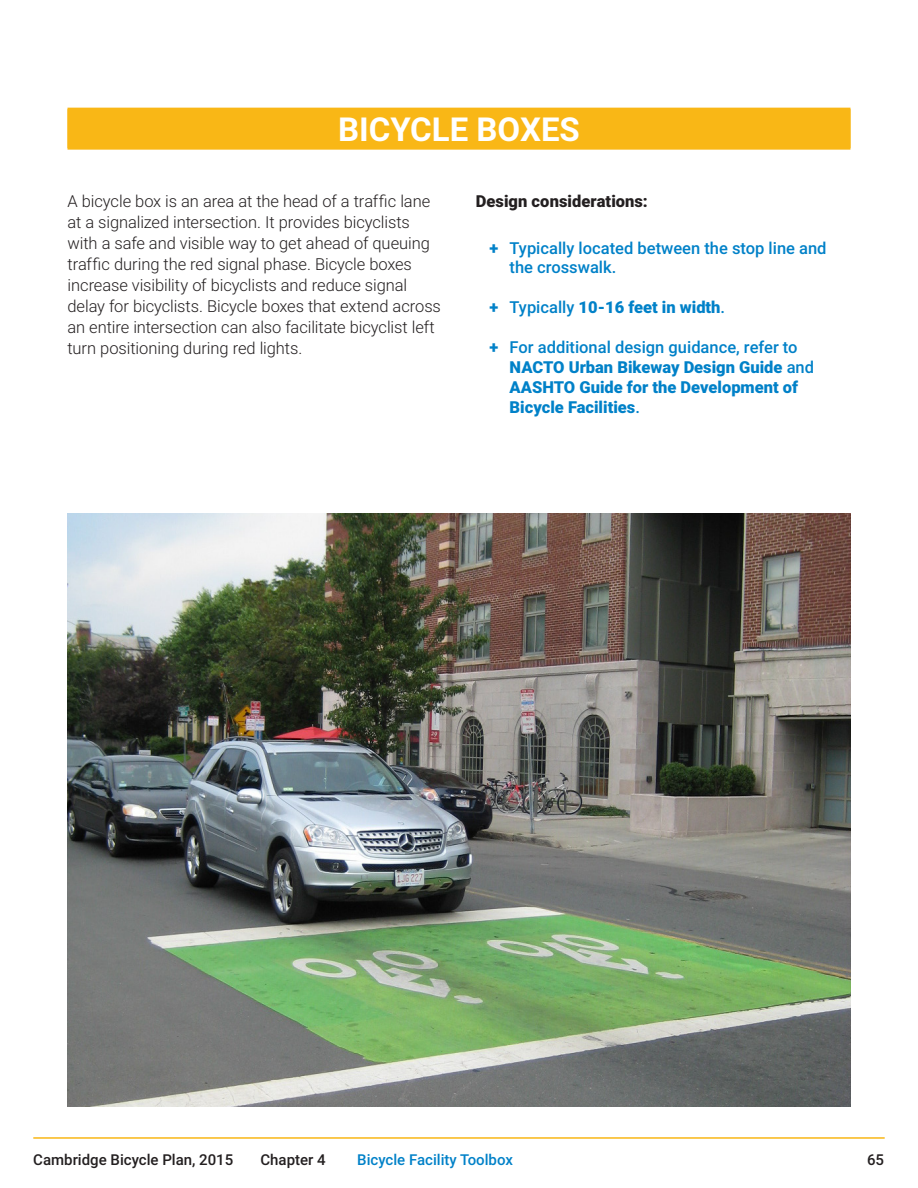
<style>
.page{position:relative;width:918px;height:1188px;background:#fff}
.page>*{position:absolute;margin:0;border:0;box-sizing:border-box;transform-origin:0 0}
.Heading_1{font:700 33px "Roboto";color:#fff}
.Body_Text{font:300 16.5px/21px "Roboto";letter-spacing:-.005em;color:#231f20}
.t1{font:900 16.5px/19.8px "Roboto";color:#0081c8}
.t2{font:500 16.5px/19.8px "Roboto";color:#0081c8}
.Body_Text-2{font:900 16.5px "Roboto";letter-spacing:.005em;color:#231f20}
.t3{font:500 15px "Roboto";color:#231f20}
.t4{font:500 15px "Roboto";color:#0081c8}
.s1{font-weight:900}
.s2{font-weight:500}
</style>
<div class="page">
<hr style="left:33px;top:1137px;width:852px;height:2px;background:#f9b716">
<img style="left:68px;top:513px;width:782px;height:594px">
<div style="left:68px;top:108px;width:782px;height:42px;background:#f9b716"></div>
<p class="Heading_1" style="left:338px;top:107px;width:243px">BICYCLE BOXES</p>
<p class="Body_Text" style="left:68px;top:190px;width:375px">A bicycle box is an area at the head of a traffic lane at a signalized intersection. It provides bicyclists with a safe and visible way to get ahead of queuing traffic during the red signal phase. Bicycle boxes increase visibility of bicyclists and reduce signal delay for bicyclists. Bicycle boxes that extend across an entire intersection can also facilitate bicyclist left turn positioning during red lights.</p>
<p class="Body_Text-2" style="left:476px;top:189px;width:173px">Design considerations:</p>
<p class="t2" style="left:510px;top:237px;width:318px;text-indent:-20px"><span class="s1">+</span> Typically located between the stop line and the crosswalk.</p>
<p class="t1" style="left:489px;top:297px;width:237px">+ <span class="s2">Typically</span> 10-16 feet in width<span class="s2">.</span></p>
<p class="t1" style="left:510px;top:337px;width:306px;text-indent:-20px">+ <span class="s2">For additional design guidance, refer to </span>NACTO Urban Bikeway Design Guide <span class="s2">and </span>AASHTO Guide for the Development of Bicycle Facilities<span class="s2">.</span></p>
<p class="t3" style="left:33px;top:1149px;width:202px">Cambridge Bicycle Plan, 2015</p>
<p class="t3" style="left:261px;top:1149px;width:67px">Chapter 4</p>
<p class="t4" style="left:357px;top:1149px;width:157px">Bicycle Facility Toolbox</p>
<p class="t3" style="left:867px;top:1149px;width:19px">65</p>
</div>
